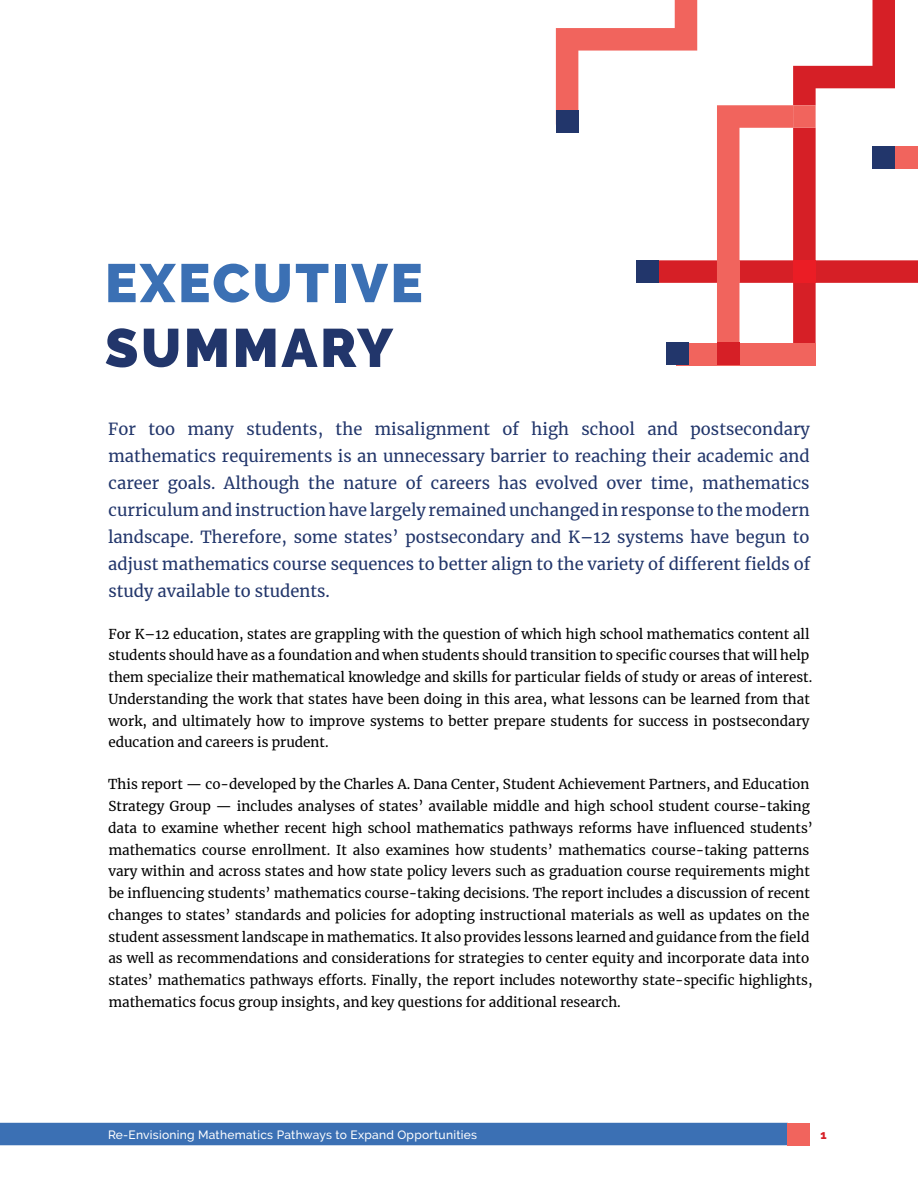
<style>
.page{position:relative;width:918px;height:1188px;background:#fff}
.page>*{position:absolute;margin:0;border:0;box-sizing:border-box;transform-origin:0 0}
.head_start{font:900 54px/64.8px "Raleway";letter-spacing:.05em;color:#3b70b4}
.intro_text{font:16.5px/27px "Merriweather";color:#22366b;text-align:justify}
.body_text{font:13.5px/21.8px "Merriweather";color:#000}
.t1{font:500 12px "Raleway";letter-spacing:.02em;color:#fff}
.t2{font:800 12px "Raleway";color:#d61f26}
.s1{color:#22366b}
</style>
<div class="page">
<div style="left:0;top:1123px;width:788px;height:22px;background:#3b70b4"></div>
<div style="left:788px;top:1123px;width:22px;height:22px;background:#f1645d"></div>
<svg style="left:556px;top:0;width:362px;height:343px"></svg>
<div style="left:556px;top:110px;width:22px;height:23px;background:#22366b"></div>
<div style="left:636px;top:260px;width:22px;height:23px;background:#22366b"></div>
<div style="left:873px;top:146px;width:22px;height:22px;background:#22366b"></div>
<div style="left:677px;top:343px;width:139px;height:22px;background:#f1645d"></div>
<div style="left:717px;top:343px;width:23px;height:22px;background:#d61f26"></div>
<div style="left:666px;top:343px;width:22px;height:22px;background:#22366b"></div>
<p class="head_start" style="left:105px;top:251px;width:319px">EXECUTIVE<br><span class="s1">SUMMARY</span></p>
<p class="intro_text" style="left:108px;top:415px;width:704px">For too many students, the misalignment of high school and postsecondary mathematics requirements is an unnecessary barrier to reaching their academic and career goals. Although the nature of careers has evolved over time, mathematics curriculum and instruction have largely remained unchanged in response to the modern landscape. Therefore, some states’ postsecondary and K–12 systems have begun to adjust mathematics course sequences to better align to the variety of different fields of study available to students.</p>
<p class="body_text" style="left:108px;top:623px;width:705px">For K–12 education, states are grappling with the question of which high school mathematics content all students should have as a foundation and when students should transition to specific courses that will help them specialize their mathematical knowledge and skills for particular fields of study or areas of interest.<br>Understanding the work that states have been doing in this area, what lessons can be learned from that work, and ultimately how to improve systems to better prepare students for success in postsecondary education and careers is prudent.</p>
<p class="body_text" style="left:108px;top:773px;width:706px">This report — co-developed by the Charles A. Dana Center, Student Achievement Partners, and Education Strategy Group — includes analyses of states’ available middle and high school student course-taking data to examine whether recent high school mathematics pathways reforms have influenced students’ mathematics course enrollment. It also examines how students’ mathematics course-taking patterns vary within and across states and how state policy levers such as graduation course requirements might be influencing students’ mathematics course-taking decisions. The report includes a discussion of recent changes to states’ standards and policies for adopting instructional materials as well as updates on the student assessment landscape in mathematics. It also provides lessons learned and guidance from the field as well as recommendations and considerations for strategies to center equity and incorporate data into states’ mathematics pathways efforts. Finally, the report includes noteworthy state-specific highlights, mathematics focus group insights, and key questions for additional research.</p>
<p class="t1" style="left:108px;top:1127px;width:371px">Re-Envisioning Mathematics Pathways to Expand Opportunities</p>
<p class="t2" style="left:820px;top:1128px;width:8px">1</p>
</div>
